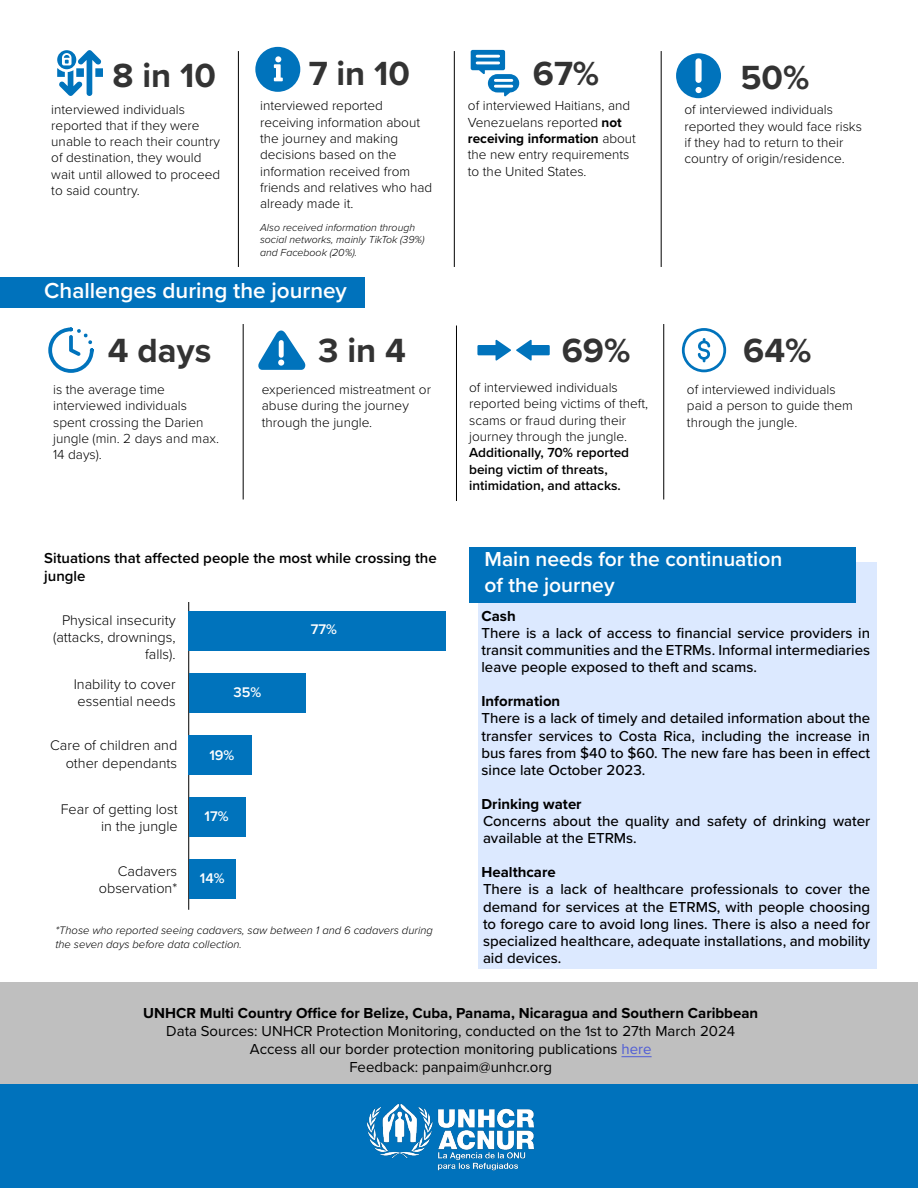
<style>
.page{position:relative;width:918px;height:1188px;background:#fff}
.page>*{position:absolute;margin:0;border:0;box-sizing:border-box;transform-origin:0 0}
.t1{font:700 34.8px "Proxima Nova";color:#333}
.t2{font:600 22.5px "Proxima Nova";color:#fff}
.t3{font:600 21px/25.2px "Proxima Nova";color:#fff}
.t4{font:500 15px/17.1px "Proxima Nova";color:#000;text-align:justify}
.t5{font:15px/18px "Proxima Nova";color:#000;text-align:center}
.t6{font:700 15px "Proxima Nova";color:#000}
.t7{font:600 15px/18px "Proxima Nova";color:#000}
.t8{font:300 14.4px/17.4px "Proxima Nova";color:#000;text-align:right}
.t9{font:600 14.4px "Proxima Nova";color:#fff}
.t10{font:300 13.65px/16.4px "Proxima Nova";color:#000}
.t11{font:600 13.65px/16.4px "Proxima Nova";color:#000}
.t12{font:italic 300 11.25px/13.5px "Proxima Nova";color:#000}
.t13{font:italic 300 10.5px/12.8px "Proxima Nova";color:#000}
.s1{font-weight:700}
.s2{color:#4f5cd6}
</style>
<div class="page">
<svg style="left:255px;top:47px;width:45px;height:45px"></svg>
<hr style="left:661px;top:51px;width:1px;height:216px;background:#020202">
<hr style="left:238px;top:51px;width:1px;height:216px;background:#020202">
<svg style="left:57px;top:50px;width:46px;height:46px"></svg>
<hr style="left:454px;top:51px;width:1px;height:216px;background:#020202">
<svg style="left:471px;top:50px;width:49px;height:46px"></svg>
<svg style="left:676px;top:53px;width:45px;height:45px"></svg>
<hr style="left:243px;top:324px;width:1px;height:176px;background:#020202">
<hr style="left:456px;top:326px;width:1px;height:175px;background:#020202">
<hr style="left:663px;top:324px;width:1px;height:176px;background:#020202">
<svg style="left:48px;top:327px;width:46px;height:46px"></svg>
<svg style="left:258px;top:331px;width:47px;height:39px"></svg>
<svg style="left:477px;top:340px;width:73px;height:21px"></svg>
<svg style="left:682px;top:328px;width:44px;height:44px"></svg>
<div style="left:0;top:982px;width:918px;height:104px;background:#bfbfbf"></div>
<hr style="left:621px;top:1056px;width:31px;height:1px;background:#4f5cd6">
<div style="left:0;top:1085px;width:918px;height:103px;background:#0072bc"></div>
<img style="left:366px;top:1104px;width:169px;height:67px">
<div style="left:0;top:277px;width:364px;height:31px;background:#0072bc"></div>
<hr style="left:188px;top:602px;width:1px;height:308px;background:#000">
<div style="left:189px;top:611px;width:257px;height:40px;background:#0073bc"></div>
<div style="left:189px;top:673px;width:117px;height:40px;background:#0073bc"></div>
<div style="left:189px;top:735px;width:63px;height:40px;background:#0073bc"></div>
<div style="left:189px;top:797px;width:57px;height:40px;background:#0073bc"></div>
<div style="left:189px;top:859px;width:47px;height:40px;background:#0073bc"></div>
<div style="left:478px;top:562px;width:400px;height:407px;background:#dce9ff"></div>
<div style="left:470px;top:548px;width:386px;height:55px;background:#0072bc"></div>
<h1 class="t1" style="left:112px;top:49px;width:105px">8 in 10</h1>
<p class="t10" style="left:51px;top:100px;width:170px">interviewed individuals reported that if they were unable to reach their country of destination, they would wait until allowed to proceed to said country.</p>
<h1 class="t1" style="left:309px;top:47px;width:103px">7 in 10</h1>
<p class="t10" style="left:260px;top:97px;width:174px">interviewed reported receiving information about the journey and making decisions based on the information received from friends and relatives who had already made it.</p>
<p class="t13" style="left:260px;top:220px;width:166px">Also received information through social networks, mainly TikTok (39%) and Facebook (20%).</p>
<h2 class="t2" style="left:44px;top:274px;width:304px">Challenges during the journey</h2>
<h1 class="t1" style="left:108px;top:324px;width:105px">4 days</h1>
<h1 class="t1" style="left:318px;top:324px;width:89px">3 in 4</h1>
<p class="t10" style="left:53px;top:380px;width:167px">is the average time interviewed individuals spent crossing the Darien jungle (min. 2 days and max.<br>14 days).</p>
<p class="t10" style="left:262px;top:380px;width:171px">experienced mistreatment or abuse during the journey through the jungle.</p>
<p class="t7" style="left:44px;top:549px;width:394px">Situations that affected people the most while crossing the jungle</p>
<p class="t8" style="left:53px;top:610px;width:124px">Physical insecurity (attacks, drownings, falls).</p>
<p class="t8" style="left:74px;top:675px;width:103px;text-align:left">Inability to cover essential needs</p>
<p class="t8" style="left:50px;top:736px;width:129px">Care of children and other dependants</p>
<p class="t8" style="left:61px;top:800px;width:119px">Fear of getting lost in the jungle</p>
<p class="t8" style="left:99px;top:861px;width:80px">Cadavers observation*</p>
<p class="t9" style="left:234px;top:682px;width:29px">35%</p>
<p class="t9" style="left:209px;top:744px;width:26px">19%</p>
<p class="t9" style="left:205px;top:805px;width:25px">17%</p>
<p class="t9" style="left:200px;top:868px;width:26px">14%</p>
<p class="t9" style="left:311px;top:619px;width:28px">77%</p>
<p class="t12" style="left:55px;top:923px;width:379px">*Those who reported seeing cadavers, saw between 1 and 6 cadavers during the seven days before data collection.</p>
<h1 class="t1" style="left:533px;top:48px;width:68px">67%</h1>
<p class="t10" style="left:468px;top:97px;width:170px">of interviewed Haitians, and<br>Venezuelans reported <span class="s1">not receiving information</span> about the new entry requirements to the United States.</p>
<h1 class="t1" style="left:740px;top:52px;width:70px">50%</h1>
<p class="t10" style="left:684px;top:101px;width:179px">of interviewed individuals reported they would face risks if they had to return to their country of origin/residence.</p>
<h1 class="t1" style="left:562px;top:324px;width:70px">69%</h1>
<p class="t10" style="left:469px;top:379px;width:181px">of interviewed individuals reported being victims of theft, scams or fraud during their journey through the jungle.</p>
<p class="t11" style="left:469px;top:444px;width:162px">Additionally, 70% reported being victim of threats, intimidation, and attacks.</p>
<h1 class="t1" style="left:743px;top:324px;width:70px">64%</h1>
<p class="t10" style="left:687px;top:380px;width:168px">of interviewed individuals paid a person to guide them through the jungle.</p>
<h3 class="t3" style="left:484px;top:546px;width:299px">Main needs for the continuation of the journey</h3>
<p class="t6" style="left:482px;top:605px;width:36px">Cash</p>
<p class="t4" style="left:482px;top:624px;width:390px">There is a lack of access to financial service providers in transit communities and the ETRMs. Informal intermediaries leave people exposed to theft and scams.</p>
<p class="t6" style="left:482px;top:690px;width:80px">Information</p>
<p class="t4" style="left:482px;top:709px;width:390px">There is a lack of timely and detailed information about the transfer services to Costa Rica, including the increase in bus fares from $40 to $60. The new fare has been in effect since late October 2023.</p>
<p class="t6" style="left:482px;top:793px;width:102px">Drinking water</p>
<p class="t4" style="left:483px;top:812px;width:389px">Concerns about the quality and safety of drinking water available at the ETRMs.</p>
<p class="t6" style="left:482px;top:861px;width:76px">Healthcare</p>
<p class="t4" style="left:483px;top:880px;width:389px">There is a lack of healthcare professionals to cover the demand for services at the ETRMS, with people choosing to forego care to avoid long lines. There is also a need for specialized healthcare, adequate installations, and mobility aid devices.</p>
<p class="t6" style="left:143px;top:1002px;width:616px">UNHCR Multi Country Office for Belize, Cuba, Panama, Nicaragua and Southern Caribbean</p>
<p class="t5" style="left:166px;top:1022px;width:570px">Data Sources: UNHCR Protection Monitoring, conducted on the 1st to 27th March 2024<br>Access all our border protection monitoring publications <span class="s2">here<br></span>Feedback: panpaim@unhcr.org</p>
</div>
